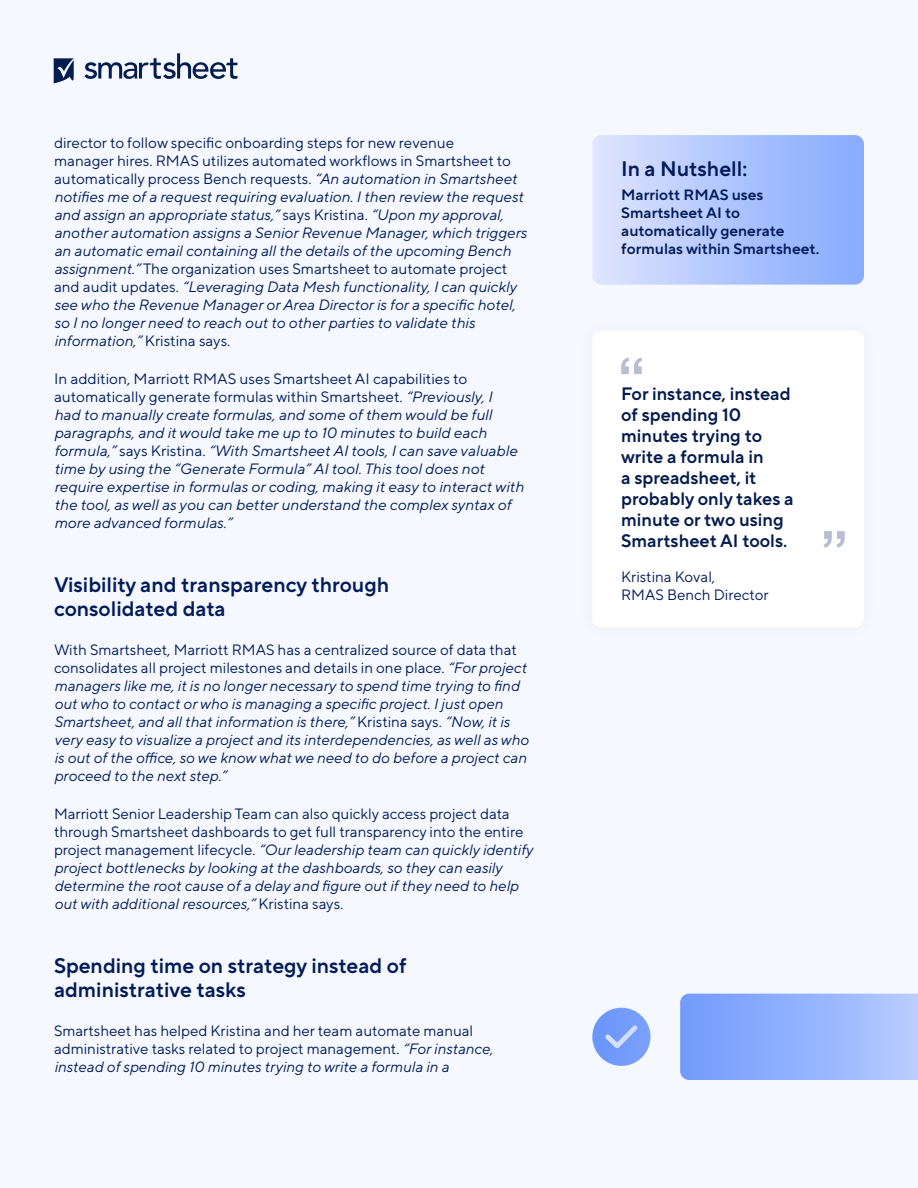
<style>
.page{position:relative;width:918px;height:1188px;background:#f5f8ff}
.page>*{position:absolute;margin:0;border:0;box-sizing:border-box;transform-origin:0 0}
.Main_Body_Large_Subhead{font:600 21px/24px "TT Norms Pro";color:#031c59}
.Header_in_Blue_Gradient_Box{font:600 21px "TT Norms Pro";color:#031c59}
.Quote_in_White_box{font:600 18px/21px "TT Norms Pro";color:#041c4e}
.Main_Body_Text{font:italic 15px/18px "TT Norms Pro";color:#031c59}
.Main_Body_Text-2{font:15px/18px "TT Norms Pro";color:#031c59}
.Text_in_Blue_Gradient_Box{font:600 15px/18px "TT Norms Pro";color:#031c59}
.Quote_Byline{font:15px/18px "TT Norms Pro";color:#031c59}
.s1{font-style:normal}
.s2{font-style:italic}
</style>
<div class="page">
<svg style="left:680px;top:994px;width:238px;height:86px;background:#93b2fd"></svg>
<svg style="left:84px;top:53px;width:153px;height:26px"></svg>
<svg style="left:53px;top:58px;width:21px;height:25px"></svg>
<svg style="left:592px;top:1008px;width:59px;height:58px"></svg>
<svg style="left:592px;top:135px;width:272px;height:150px;background:#b2c7fe"></svg>
<div style="left:592px;top:331px;width:272px;height:297px;background:#fff;border-radius:9px"></div>
<svg style="left:621px;top:357px;width:21px;height:17px"></svg>
<svg style="left:824px;top:531px;width:21px;height:17px"></svg>
<p class="Main_Body_Text" style="left:54px;top:132px;width:474px"><span class="s1">director to follow specific onboarding steps for new revenue<br>manager hires. RMAS utilizes automated workflows in Smartsheet to automatically process Bench requests.</span> “An automation in Smartsheet notifies me of a request requiring evaluation. I then review the request and assign an appropriate status,” <span class="s1">says Kristina.</span> “Upon my approval, another automation assigns a Senior Revenue Manager, which triggers an automatic email containing all the details of the upcoming Bench assignment.” <span class="s1">The organization uses Smartsheet to automate project and audit updates.</span> “Leveraging Data Mesh functionality, I can quickly see who the Revenue Manager or Area Director is for a specific hotel, so I no longer need to reach out to other parties to validate this information,” <span class="s1">Kristina says.</span></p>
<p class="Main_Body_Text" style="left:54px;top:369px;width:471px"><span class="s1">In addition, Marriott RMAS uses Smartsheet AI capabilities to automatically generate formulas within Smartsheet.</span> “Previously, I<br>had to manually create formulas, and some of them would be full paragraphs, and it would take me up to 10 minutes to build each formula,” <span class="s1">says Kristina.</span> “With Smartsheet AI tools, I can save valuable time by using the “Generate Formula” AI tool. This tool does not require expertise in formulas or coding, making it easy to interact with the tool, as well as you can better understand the complex syntax of more advanced formulas.”</p>
<p class="Main_Body_Large_Subhead" style="left:54px;top:572px;width:337px">Visibility and transparency through consolidated data</p>
<p class="Main_Body_Text" style="left:54px;top:639px;width:476px"><span class="s1">With Smartsheet, Marriott RMAS has a centralized source of data that consolidates all project milestones and details in one place.</span> “For project managers like me, it is no longer necessary to spend time trying to find out who to contact or who is managing a specific project. I just open Smartsheet, and all that information is there,” <span class="s1">Kristina says.</span> “Now, it is very easy to visualize a project and its interdependencies, as well as who is out of the office, so we know what we need to do before a project can proceed to the next step.”</p>
<p class="Main_Body_Text" style="left:54px;top:804px;width:480px"><span class="s1">Marriott Senior Leadership Team can also quickly access project data through Smartsheet dashboards to get full transparency into the entire project management lifecycle.</span> “Our leadership team can quickly identify project bottlenecks by looking at the dashboards, so they can easily determine the root cause of a delay and figure out if they need to help out with additional resources,” <span class="s1">Kristina says.</span></p>
<p class="Main_Body_Large_Subhead" style="left:54px;top:953px;width:354px">Spending time on strategy instead of administrative tasks</p>
<p class="Main_Body_Text-2" style="left:54px;top:1020px;width:441px">Smartsheet has helped Kristina and her team automate manual administrative tasks related to project management. <span class="s2">“For instance, instead of spending 10 minutes trying to write a formula in a</span></p>
<p class="Header_in_Blue_Gradient_Box" style="left:621px;top:153px;width:128px">In a Nutshell:</p>
<p class="Text_in_Blue_Gradient_Box" style="left:621px;top:185px;width:200px">Marriott RMAS uses<br>Smartsheet AI to automatically generate formulas within Smartsheet.</p>
<p class="Quote_in_White_box" style="left:621px;top:382px;width:174px">For instance, instead of spending 10 minutes trying to write a formula in<br>a spreadsheet, it probably only takes a minute or two using<br>Smartsheet AI tools.</p>
<p class="Quote_Byline" style="left:621px;top:566px;width:149px">Kristina Koval,<br>RMAS Bench Director</p>
</div>
